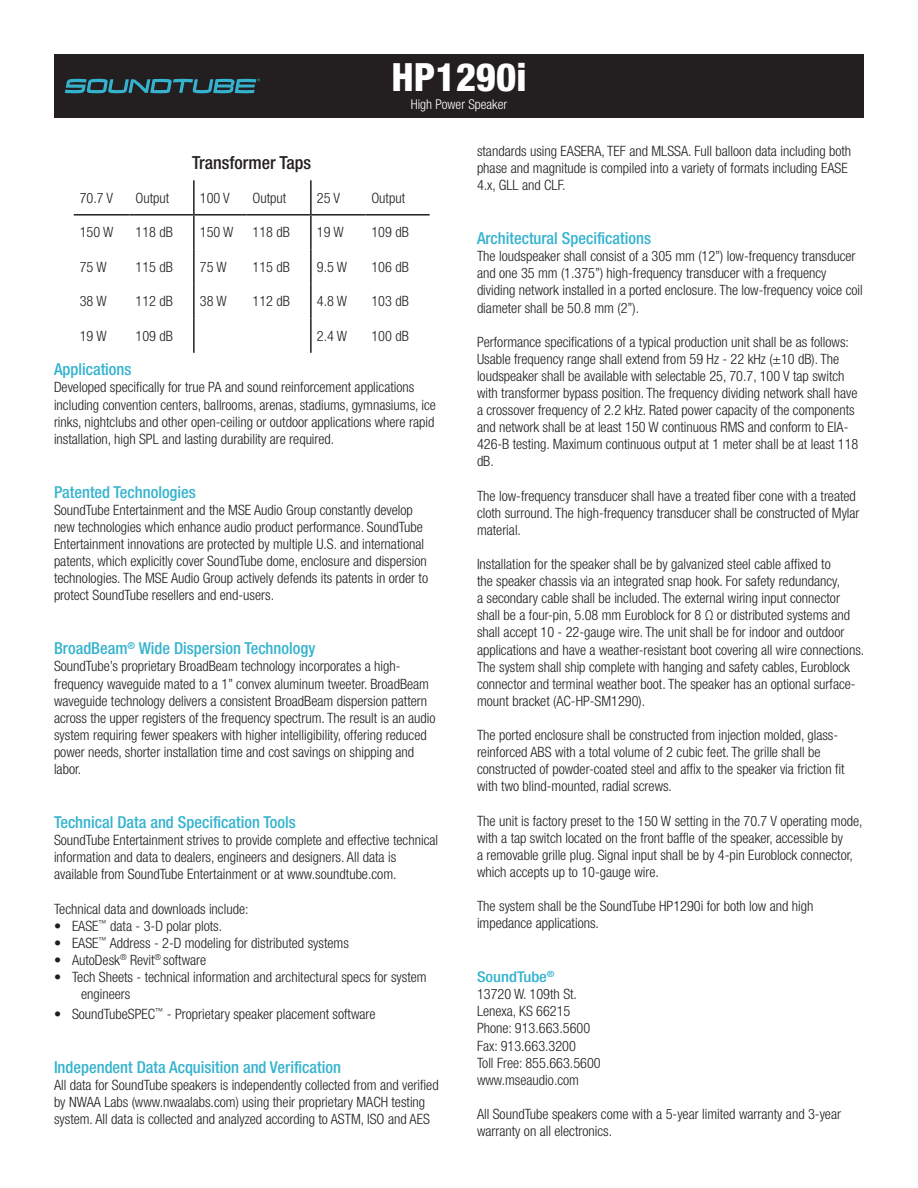
<style>
.page{position:relative;width:918px;height:1188px;background:#fff}
.page>*{position:absolute;margin:0;border:0;box-sizing:border-box;transform-origin:0 0}
.t1{font:800 condensed 39px "Helvetica Neue LT Std";color:#fff}
.t2{font:500 condensed 18px "Helvetica Neue LT Std";color:#231f20}
.t3{font:500 condensed 16.5px "Helvetica Neue LT Std";color:#35b3ce}
.t4{font:500 condensed 14.85px "Helvetica Neue LT Std";color:#35b3ce;scale:1.11 1}
.t5{font:300 condensed 14.25px/17.1px "Helvetica Neue LT Std";color:#201d1e}
.t6{font:300 condensed 14.25px "Helvetica Neue LT Std";color:#231f20}
.t7{font:300 condensed 13.5px "Helvetica Neue LT Std";color:#fff}
</style>
<div class="page">
<div style="left:54px;top:54px;width:810px;height:64px;background:#231f20"></div>
<svg style="left:65px;top:79px;width:195px;height:14px"></svg>
<hr style="left:193px;top:216px;width:2px;height:33px;background:#231f20">
<hr style="left:193px;top:249px;width:2px;height:35px;background:#231f20">
<hr style="left:193px;top:284px;width:2px;height:34px;background:#231f20">
<hr style="left:193px;top:318px;width:2px;height:35px;background:#231f20">
<hr style="left:310px;top:216px;width:2px;height:33px;background:#231f20">
<hr style="left:310px;top:249px;width:2px;height:35px;background:#231f20">
<hr style="left:310px;top:284px;width:2px;height:34px;background:#231f20">
<hr style="left:310px;top:318px;width:2px;height:35px;background:#231f20">
<hr style="left:193px;top:180px;width:2px;height:34px;background:#231f20">
<hr style="left:310px;top:180px;width:2px;height:34px;background:#231f20">
<hr style="left:74px;top:214px;width:56px;height:2px;background:#231f20">
<hr style="left:130px;top:214px;width:64px;height:2px;background:#231f20">
<hr style="left:194px;top:214px;width:53px;height:2px;background:#231f20">
<hr style="left:247px;top:214px;width:64px;height:2px;background:#231f20">
<hr style="left:311px;top:214px;width:54px;height:2px;background:#231f20">
<hr style="left:365px;top:214px;width:65px;height:2px;background:#231f20">
<p class="t1" style="left:391px;top:53px;width:137px">HP1290i</p>
<p class="t7" style="left:411px;top:96px;width:98px">High Power Speaker</p>
<p class="t2" style="left:192px;top:152px;width:121px">Transformer Taps</p>
<p class="t6" style="left:80px;top:189px;width:35px">70.7 V</p>
<p class="t6" style="left:136px;top:189px;width:35px">Output</p>
<p class="t6" style="left:200px;top:189px;width:31px">100 V</p>
<p class="t6" style="left:253px;top:189px;width:35px">Output</p>
<p class="t6" style="left:317px;top:189px;width:25px">25 V</p>
<p class="t6" style="left:371px;top:189px;width:35px">Output</p>
<p class="t6" style="left:80px;top:224px;width:35px">150 W</p>
<p class="t6" style="left:136px;top:224px;width:39px">118 dB</p>
<p class="t6" style="left:200px;top:224px;width:35px">150 W</p>
<p class="t6" style="left:253px;top:224px;width:39px">118 dB</p>
<p class="t6" style="left:317px;top:224px;width:28px">19 W</p>
<p class="t6" style="left:371px;top:224px;width:39px">109 dB</p>
<p class="t6" style="left:80px;top:258px;width:28px">75 W</p>
<p class="t6" style="left:136px;top:258px;width:39px">115 dB</p>
<p class="t6" style="left:200px;top:258px;width:28px">75 W</p>
<p class="t6" style="left:253px;top:258px;width:39px">115 dB</p>
<p class="t6" style="left:317px;top:258px;width:32px">9.5 W</p>
<p class="t6" style="left:371px;top:258px;width:39px">106 dB</p>
<p class="t6" style="left:80px;top:293px;width:28px">38 W</p>
<p class="t6" style="left:136px;top:293px;width:39px">112 dB</p>
<p class="t6" style="left:200px;top:293px;width:28px">38 W</p>
<p class="t6" style="left:253px;top:293px;width:39px">112 dB</p>
<p class="t6" style="left:317px;top:293px;width:32px">4.8 W</p>
<p class="t6" style="left:371px;top:293px;width:39px">103 dB</p>
<p class="t6" style="left:80px;top:327px;width:28px">19 W</p>
<p class="t6" style="left:136px;top:327px;width:39px">109 dB</p>
<p class="t6" style="left:317px;top:327px;width:32px">2.4 W</p>
<p class="t6" style="left:371px;top:327px;width:39px">100 dB</p>
<p class="t3" style="left:54px;top:360px;width:79px">Applications</p>
<p class="t5" style="left:54px;top:379px;width:384px">Developed specifically for true PA and sound reinforcement applications including convention centers, ballrooms, arenas, stadiums, gymnasiums, ice rinks, nightclubs and other open-ceiling or outdoor applications where rapid installation, high SPL and lasting durability are required.</p>
<p class="t3" style="left:54px;top:482px;width:143px">Patented Technologies</p>
<p class="t5" style="left:54px;top:501px;width:376px">SoundTube Entertainment and the MSE Audio Group constantly develop new technologies which enhance audio product performance. SoundTube Entertainment innovations are protected by multiple U.S. and international patents, which explicitly cover SoundTube dome, enclosure and dispersion technologies. The MSE Audio Group actively defends its patents in order to protect SoundTube resellers and end-users.</p>
<p class="t3" style="left:54px;top:639px;width:263px">BroadBeam<sup>®</sup> Wide Dispersion Technology</p>
<p class="t5" style="left:54px;top:658px;width:383px">SoundTube’s proprietary BroadBeam technology incorporates a high&shy;frequency waveguide mated to a 1” convex aluminum tweeter. BroadBeam waveguide technology delivers a consistent BroadBeam dispersion pattern across the upper registers of the frequency spectrum. The result is an audio system requiring fewer speakers with higher intelligibility, offering reduced power needs, shorter installation time and cost savings on shipping and labor.</p>
<p class="t3" style="left:54px;top:812px;width:243px">Technical Data and Specification Tools</p>
<p class="t5" style="left:54px;top:831px;width:386px">SoundTube Entertainment strives to provide complete and effective technical information and data to dealers, engineers and designers. All data is available from SoundTube Entertainment or at www.soundtube.com.</p>
<p class="t5" style="left:54px;top:900px;width:196px">Technical data and downloads include:</p>
<p class="t5" style="left:54px;top:917px;width:170px">• EASE<sup>™</sup> data - 3-D polar plots.</p>
<p class="t5" style="left:54px;top:934px;width:296px">• EASE<sup>™</sup> Address - 2-D modeling for distributed systems</p>
<p class="t5" style="left:54px;top:951px;width:154px">• AutoDesk<sup>®</sup> Revit<sup>®</sup> software</p>
<p class="t5" style="left:81px;top:968px;width:347px;text-indent:-27px">• Tech Sheets - technical information and architectural specs for system engineers</p>
<p class="t5" style="left:54px;top:1005px;width:323px">• SoundTubeSPEC<sup>™</sup> - Proprietary speaker placement software</p>
<p class="t3" style="left:54px;top:1057px;width:289px">Independent Data Acquisition and Verification</p>
<p class="t5" style="left:54px;top:1076px;width:386px">All data for SoundTube speakers is independently collected from and verified by NWAA Labs (www.nwaalabs.com) using their proprietary MACH testing system. All data is collected and analyzed according to ASTM, ISO and AES</p>
<p class="t5" style="left:477px;top:142px;width:376px">standards using EASERA, TEF and MLSSA. Full balloon data including both phase and magnitude is compiled into a variety of formats including EASE<br>4.x, GLL and CLF.</p>
<p class="t3" style="left:477px;top:228px;width:176px">Architectural Specifications</p>
<p class="t5" style="left:477px;top:248px;width:387px">The loudspeaker shall consist of a 305 mm (12”) low-frequency transducer and one 35 mm (1.375”) high-frequency transducer with a frequency dividing network installed in a ported enclosure. The low-frequency voice coil diameter shall be 50.8 mm (2”).</p>
<p class="t5" style="left:477px;top:333px;width:383px">Performance specifications of a typical production unit shall be as follows:<br>Usable frequency range shall extend from 59 Hz - 22 kHz (±10 dB). The loudspeaker shall be available with selectable 25, 70.7, 100 V tap switch with transformer bypass position. The frequency dividing network shall have a crossover frequency of 2.2 kHz. Rated power capacity of the components and network shall be at least 150 W continuous RMS and conform to EIA-426-B testing. Maximum continuous output at 1 meter shall be at least 118 dB.</p>
<p class="t5" style="left:477px;top:487px;width:384px">The low-frequency transducer shall have a treated fiber cone with a treated cloth surround. The high-frequency transducer shall be constructed of Mylar material.</p>
<p class="t5" style="left:477px;top:555px;width:389px">Installation for the speaker shall be by galvanized steel cable affixed to<br>the speaker chassis via an integrated snap hook. For safety redundancy,<br>a secondary cable shall be included. The external wiring input connector shall be a four-pin, 5.08 mm Euroblock for 8 Ω or distributed systems and shall accept 10 - 22-gauge wire. The unit shall be for indoor and outdoor applications and have a weather-resistant boot covering all wire connections.<br>The system shall ship complete with hanging and safety cables, Euroblock connector and terminal weather boot. The speaker has an optional surface&shy;mount bracket (AC-HP-SM1290).</p>
<p class="t5" style="left:477px;top:726px;width:369px">The ported enclosure shall be constructed from injection molded, glass&shy;reinforced ABS with a total volume of 2 cubic feet. The grille shall be constructed of powder-coated steel and affix to the speaker via friction fit with two blind-mounted, radial screws.</p>
<p class="t5" style="left:477px;top:812px;width:387px">The unit is factory preset to the 150 W setting in the 70.7 V operating mode, with a tap switch located on the front baffle of the speaker, accessible by<br>a removable grille plug. Signal input shall be by 4-pin Euroblock connector, which accepts up to 10-gauge wire.</p>
<p class="t5" style="left:477px;top:897px;width:338px">The system shall be the SoundTube HP1290i for both low and high impedance applications.</p>
<p class="t4" style="left:477px;top:968px;width:71px">SoundTube<sup>®</sup></p>
<p class="t6" style="left:477px;top:986px;width:102px">13720 W. 109th St.</p>
<p class="t6" style="left:477px;top:1003px;width:95px">Lenexa, KS 66215</p>
<p class="t6" style="left:477px;top:1020px;width:115px">Phone: 913.663.5600</p>
<p class="t6" style="left:477px;top:1037px;width:100px">Fax: 913.663.3200</p>
<p class="t6" style="left:477px;top:1054px;width:125px">Toll Free: 855.663.5600</p>
<p class="t6" style="left:477px;top:1072px;width:104px">www.mseaudio.com</p>
<p class="t5" style="left:477px;top:1105px;width:366px">All SoundTube speakers come with a 5-year limited warranty and 3-year warranty on all electronics.</p>
</div>
